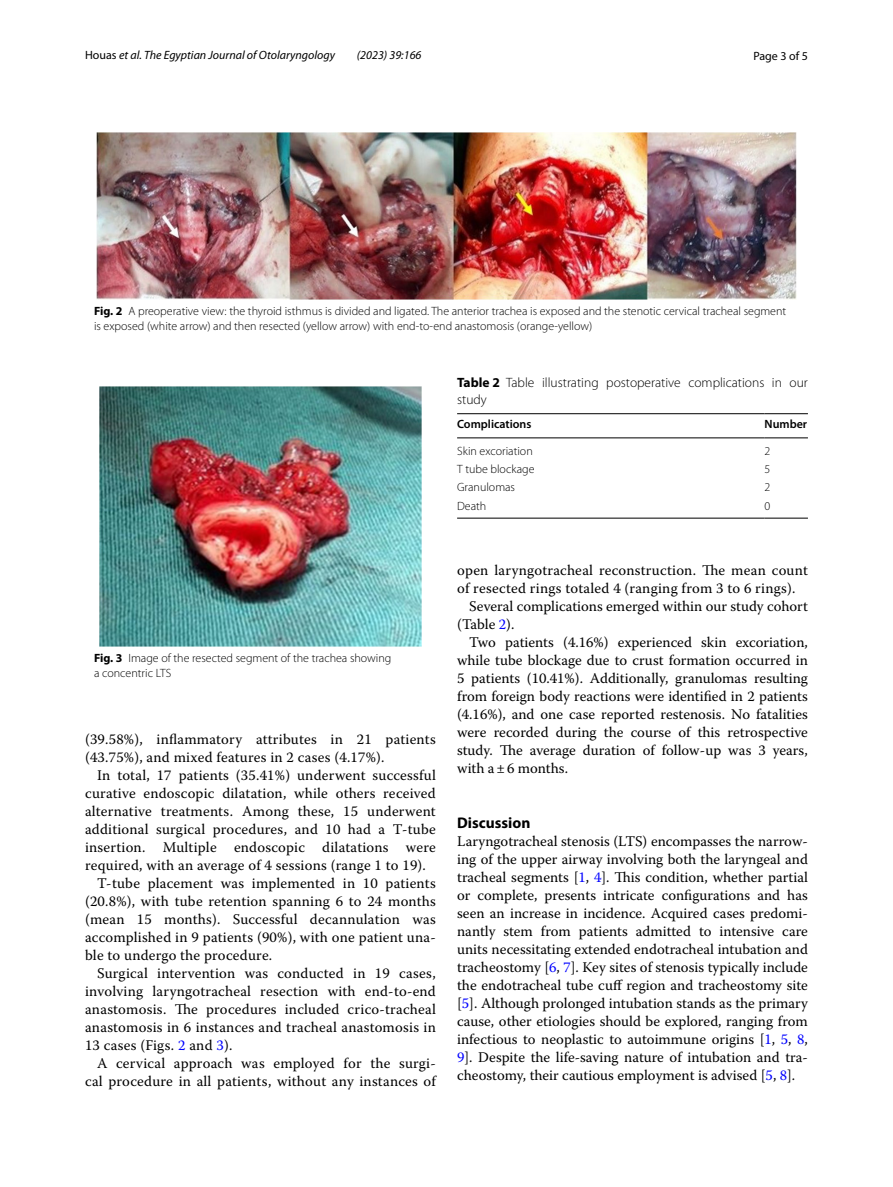
<style>
.page{position:relative;width:893px;height:1187px;background:#fff}
.page>*{position:absolute;margin:0;border:0;box-sizing:border-box;transform-origin:0 0}
.t1{font:700 15.45px "Myriad Pro";color:#000}
.t2{font:14.7px/18px "Warnock Pro";letter-spacing:.015em;color:#000}
.t3{font:300 13.5px/16.5px "Myriad Pro";color:#000}
.t4{font:300 12px/15px "Myriad Pro";color:#000}
.t5{font:italic 12px "Myriad Pro";color:#000}
.t6{font:600 12px "Myriad Pro";color:#000}
.t7{font:12px "Myriad Pro";color:#000}
.s1{font-style:normal}
.s2{font-weight:700}
.s3{color:#00f}
</style>
<div class="page">
<img style="left:96px;top:133px;width:701px;height:167px">
<img style="left:100px;top:386px;width:321px;height:260px">
<hr style="left:457px;top:413px;width:308px;height:1px;background:#000">
<hr style="left:457px;top:437px;width:308px;height:1px;background:#000">
<hr style="left:765px;top:413px;width:43px;height:1px;background:#000">
<hr style="left:765px;top:437px;width:43px;height:1px;background:#000">
<hr style="left:457px;top:518px;width:308px;height:1px;background:#000">
<hr style="left:765px;top:518px;width:43px;height:1px;background:#000">
<p class="t5" style="left:85px;top:48px;width:251px"><span class="s1">Houas</span> et al. The Egyptian Journal of Otolaryngology</p>
<p class="t5" style="left:357px;top:48px;width:66px">(2023) 39:166</p>
<p class="t7" style="left:753px;top:48px;width:56px">Page 3 of 5</p>
<p class="t4" style="left:94px;top:304px;width:694px"><span class="s2">Fig. 2</span> A preoperative view: the thyroid isthmus is divided and ligated. The anterior trachea is exposed and the stenotic cervical tracheal segment is exposed (white arrow) and then resected (yellow arrow) with end-to-end anastomosis (orange-yellow)</p>
<p class="t3" style="left:457px;top:375px;width:352px"><span class="s2">Table 2</span> Table illustrating postoperative complications in our study</p>
<p class="t6" style="left:457px;top:416px;width:76px">Complications</p>
<p class="t6" style="left:765px;top:416px;width:44px">Number</p>
<p class="t4" style="left:457px;top:443px;width:77px">Skin excoriation</p>
<p class="t4" style="left:765px;top:443px;width:7px">2</p>
<p class="t4" style="left:457px;top:462px;width:79px">T tube blockage</p>
<p class="t4" style="left:765px;top:462px;width:7px">5</p>
<p class="t4" style="left:457px;top:480px;width:59px">Granulomas</p>
<p class="t4" style="left:765px;top:480px;width:7px">2</p>
<p class="t4" style="left:457px;top:498px;width:31px">Death</p>
<p class="t4" style="left:765px;top:498px;width:7px">0</p>
<p class="t4" style="left:94px;top:650px;width:299px"><span class="s2">Fig. 3</span> Image of the resected segment of the trachea showing a concentric LTS</p>
<p class="t2" style="left:85px;top:729px;width:352px">(39.58%), inflammatory attributes in 21 patients (43.75%), and mixed features in 2 cases (4.17%).</p>
<p class="t2" style="left:97px;top:765px;width:340px">In total, 17 patients (35.41%) underwent successful</p>
<p class="t2" style="left:85px;top:783px;width:352px">curative endoscopic dilatation, while others received</p>
<p class="t2" style="left:85px;top:801px;width:352px">alternative treatments. Among these, 15 underwent</p>
<p class="t2" style="left:85px;top:819px;width:352px">additional surgical procedures, and 10 had a T-tube</p>
<p class="t2" style="left:85px;top:837px;width:352px">insertion. Multiple endoscopic dilatations were</p>
<p class="t2" style="left:85px;top:855px;width:342px">required, with an average of 4 sessions (range 1 to 19).</p>
<p class="t2" style="left:97px;top:873px;width:340px">T-tube placement was implemented in 10 patients</p>
<p class="t2" style="left:85px;top:891px;width:352px">(20.8%), with tube retention spanning 6 to 24 months</p>
<p class="t2" style="left:85px;top:909px;width:352px">(mean 15 months). Successful decannulation was</p>
<p class="t2" style="left:85px;top:927px;width:352px">accomplished in 9 patients (90%), with one patient una-</p>
<p class="t2" style="left:85px;top:945px;width:189px">ble to undergo the procedure.</p>
<p class="t2" style="left:97px;top:963px;width:340px">Surgical intervention was conducted in 19 cases,</p>
<p class="t2" style="left:85px;top:981px;width:352px">involving laryngotracheal resection with end-to-end</p>
<p class="t2" style="left:85px;top:999px;width:352px">anastomosis. The procedures included crico-tracheal</p>
<p class="t2" style="left:85px;top:1017px;width:352px">anastomosis in 6 instances and tracheal anastomosis in</p>
<p class="t2" style="left:85px;top:1035px;width:149px">13 cases (Figs. <span class="s3">2</span> and <span class="s3">3</span>).</p>
<p class="t2" style="left:97px;top:1053px;width:340px">A cervical approach was employed for the surgi-</p>
<p class="t2" style="left:85px;top:1071px;width:352px">cal procedure in all patients, without any instances of</p>
<p class="t2" style="left:457px;top:561px;width:352px">open laryngotracheal reconstruction. The mean count</p>
<p class="t2" style="left:457px;top:579px;width:340px">of resected rings totaled 4 (ranging from 3 to 6 rings).</p>
<p class="t2" style="left:469px;top:597px;width:340px">Several complications emerged within our study cohort</p>
<p class="t2" style="left:457px;top:615px;width:59px">(Table <span class="s3">2</span>).</p>
<p class="t2" style="left:469px;top:633px;width:340px">Two patients (4.16%) experienced skin excoriation,</p>
<p class="t2" style="left:457px;top:651px;width:352px">while tube blockage due to crust formation occurred in</p>
<p class="t2" style="left:457px;top:669px;width:352px">5 patients (10.41%). Additionally, granulomas resulting</p>
<p class="t2" style="left:457px;top:687px;width:352px">from foreign body reactions were identified in 2 patients</p>
<p class="t2" style="left:457px;top:705px;width:352px">(4.16%), and one case reported restenosis. No fatalities</p>
<p class="t2" style="left:457px;top:723px;width:352px">were recorded during the course of this retrospective</p>
<p class="t2" style="left:457px;top:741px;width:352px">study. The average duration of follow-up was 3 years,</p>
<p class="t2" style="left:457px;top:759px;width:113px">with a±6 months.</p>
<p class="t1" style="left:457px;top:813px;width:75px">Discussion</p>
<p class="t2" style="left:457px;top:832px;width:352px;text-align:justify">Laryngotracheal stenosis (LTS) encompasses the narrow&shy;ing of the upper airway involving both the laryngeal and tracheal segments [<span class="s3">1</span>, <span class="s3">4</span>]. This condition, whether partial or complete, presents intricate configurations and has seen an increase in incidence. Acquired cases predomi&shy;nantly stem from patients admitted to intensive care units necessitating extended endotracheal intubation and tracheostomy [<span class="s3">6</span>, <span class="s3">7</span>]. Key sites of stenosis typically include the endotracheal tube cuff region and tracheostomy site [<span class="s3">5</span>]. Although prolonged intubation stands as the primary cause, other etiologies should be explored, ranging from infectious to neoplastic to autoimmune origins [<span class="s3">1</span>, <span class="s3">5</span>, <span class="s3">8</span>, <span class="s3">9</span>]. Despite the life-saving nature of intubation and tra&shy;cheostomy, their cautious employment is advised [<span class="s3">5</span>, <span class="s3">8</span>].</p>
</div>
